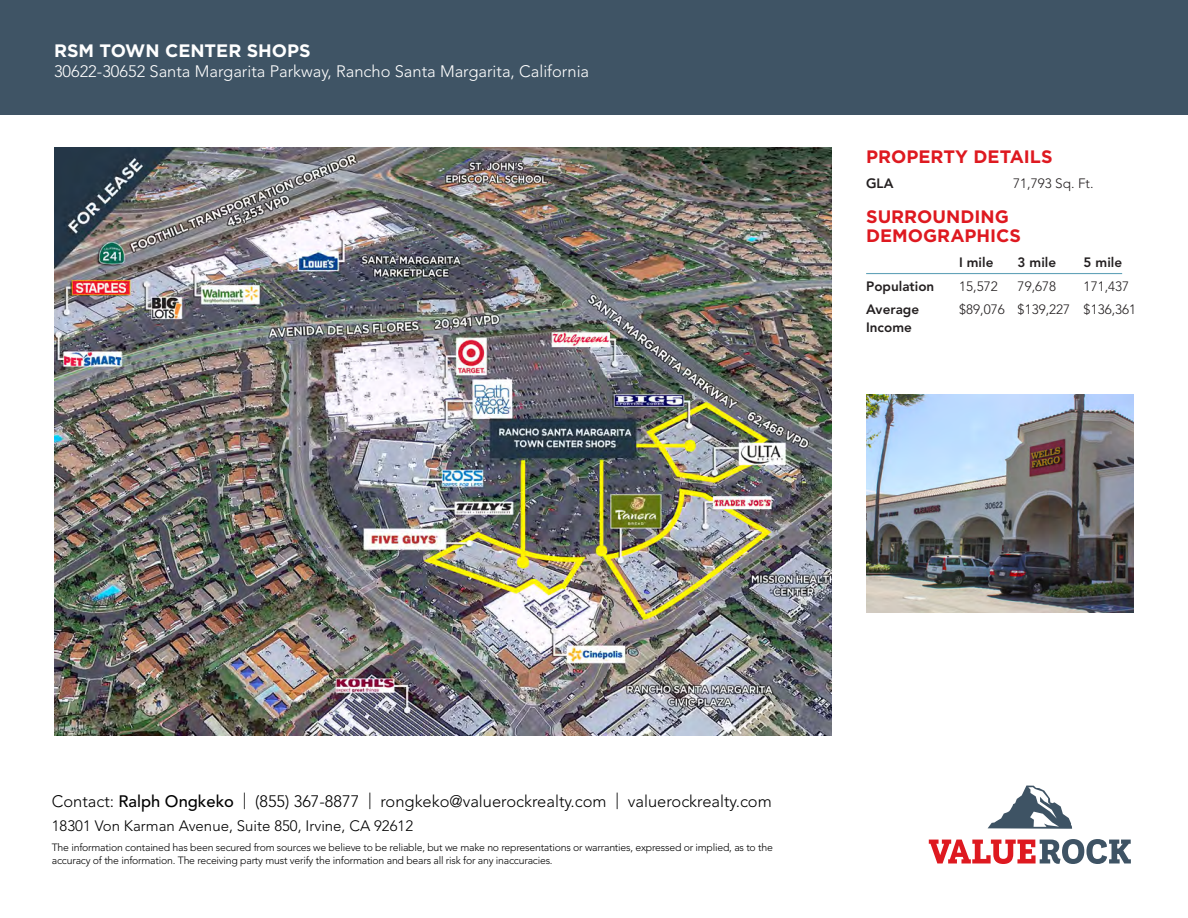
<style>
.page{position:relative;width:1188px;height:918px;background:#fff}
.page>*{position:absolute;margin:0;border:0;box-sizing:border-box;transform-origin:0 0}
.t1{font:700 18px/19.5px "Gotham HTF";color:#de1920}
.t2{font:700 18px "Gotham HTF";color:#fff}
.t3{font:300 16.5px "Avenir LT Std";color:#000}
.t4{font:300 16.5px "Avenir LT Std";color:#fff}
.t5{font:300 15px "Avenir LT Std";color:#000}
.t6{font:300 13.5px "Avenir LT Std";color:#231f20}
.t7{font:800 13.5px "Avenir LT Std";color:#231f20}
.t8{font:300 10.5px/12.6px "Avenir LT Std";letter-spacing:-.02em;color:#000}
.s1{font-weight:500}
</style>
<div class="page">
<div style="left:0;top:0;width:1188px;height:114px;background:#3f5465"></div>
<svg style="left:988px;top:786px;width:84px;height:43px"></svg>
<svg style="left:929px;top:839px;width:202px;height:25px"></svg>
<hr style="left:866px;top:273px;width:256px;height:1px;background:#63a3b9">
<img style="left:54px;top:148px;width:778px;height:587px">
<img style="left:866px;top:394px;width:268px;height:218px">
<h1 class="t2" style="left:54px;top:41px;width:258px">RSM TOWN CENTER SHOPS</h1>
<h2 class="t4" style="left:54px;top:62px;width:537px">30622-30652 Santa Margarita Parkway, Rancho Santa Margarita, California</h2>
<p class="t1" style="left:866px;top:147px;width:188px">PROPERTY DETAILS</p>
<p class="t7" style="left:866px;top:175px;width:29px">GLA</p>
<p class="t6" style="left:1013px;top:175px;width:82px">71,793 Sq. Ft.</p>
<p class="t1" style="left:866px;top:206px;width:156px">SURROUNDING<br>DEMOGRAPHICS</p>
<p class="t7" style="left:959px;top:254px;width:36px">I mile</p>
<p class="t7" style="left:1018px;top:254px;width:40px">3 mile</p>
<p class="t7" style="left:1084px;top:254px;width:40px">5 mile</p>
<p class="t7" style="left:866px;top:278px;width:70px">Population</p>
<p class="t6" style="left:959px;top:278px;width:40px">15,572</p>
<p class="t6" style="left:1018px;top:278px;width:40px">79,678</p>
<p class="t6" style="left:1084px;top:278px;width:47px">171,437</p>
<p class="t7" style="left:866px;top:301px;width:55px">Average</p>
<p class="t6" style="left:959px;top:301px;width:179px">$89,076 $139,227 $136,361</p>
<p class="t7" style="left:866px;top:319px;width:47px">Income</p>
<h2 class="t3" style="left:52px;top:792px;width:721px">Contact: <span class="s1">Ralph Ongkeko</span> | (855) 367-8877 | rongkeko@valuerockrealty.com | valuerockrealty.com</h2>
<h3 class="t5" style="left:52px;top:817px;width:363px">18301 Von Karman Avenue, Suite 850, Irvine, CA 92612</h3>
<p class="t8" style="left:52px;top:841px;width:723px">The information contained has been secured from sources we believe to be reliable, but we make no representations or warranties, expressed or implied, as to the accuracy of the information. The receiving party must verify the information and bears all risk for any inaccuracies.</p>
</div>
